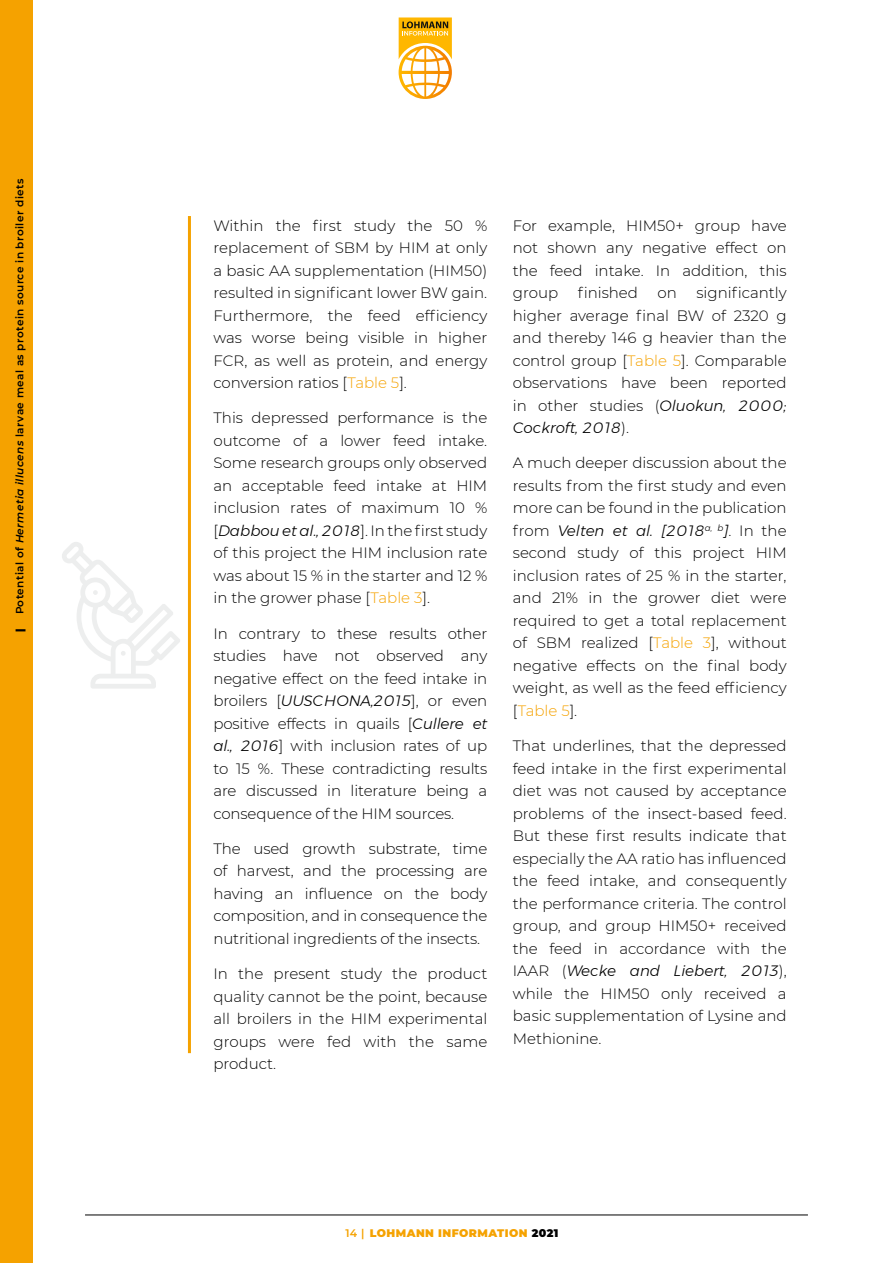
<style>
.page{position:relative;width:893px;height:1263px;background:#fff}
.page>*{position:absolute;margin:0;border:0;box-sizing:border-box;transform-origin:0 0}
.t1{font:300 15px/22.5px "Montserrat";color:#000;text-align:justify}
.t2{font:900 10.95px "Montserrat";letter-spacing:.04em;color:#f5a200}
.t3{font:600 10.5px "Montserrat";letter-spacing:.04em;color:#000}
.t4{font:900 10.5px "Montserrat";color:#000}
.s1{font-style:italic}
.s2{color:#f5a200}
.s3{font-weight:600}
.s4{color:#000}
</style>
<div class="page">
<svg style="left:62px;top:542px;width:118px;height:147px"></svg>
<hr style="left:188px;top:216px;width:3px;height:837px;background:#f5a200">
<div style="left:0;top:0;width:33px;height:1263px;background:#f5a200"></div>
<hr style="left:85px;top:1215px;width:723px;height:1px;background:#000">
<svg style="left:399px;top:17px;width:53px;height:82px"></svg>
<p class="t3" style="left:12px;top:614px;width:437px;rotate:-90deg">Potential of <span class="s1">Hermetia illucens</span> larvae meal as protein source in broiler diets</p>
<p class="t4" style="left:12px;top:631px;width:5px;rotate:-90deg">|</p>
<p class="t1" style="left:213px;top:213px;width:275px">Within the first study the 50 % replacement of SBM by HIM at only a basic AA supplementation (HIM50) resulted in significant lower BW gain.<br>Furthermore, the feed efficiency was worse being visible in higher FCR, as well as protein, and energy conversion ratios [<span class="s2">Table 5</span>].</p>
<p class="t1" style="left:213px;top:406px;width:275px">This depressed performance is the outcome of a lower feed intake.<br>Some research groups only observed an acceptable feed intake at HIM inclusion rates of maximum 10 % [<span class="s1">Dabbou et al., 2018</span>]. In the first study of this project the HIM inclusion rate was about 15 % in the starter and 12 % in the grower phase [<span class="s2">Table 3</span>].</p>
<p class="t1" style="left:213px;top:621px;width:275px">In contrary to these results other studies have not observed any negative effect on the feed intake in broilers [<span class="s1">UUSCHONA,2015</span>], or even positive effects in quails [<span class="s1">Cullere et al., 2016</span>] with inclusion rates of up to 15 %. These contradicting results are discussed in literature being a consequence of the HIM sources.</p>
<p class="t1" style="left:213px;top:837px;width:275px">The used growth substrate, time of harvest, and the processing are having an influence on the body composition, and in consequence the nutritional ingredients of the insects.</p>
<p class="t1" style="left:213px;top:962px;width:275px">In the present study the product quality cannot be the point, because all broilers in the HIM experimental groups were fed with the same product.</p>
<p class="t1" style="left:513px;top:213px;width:275px">For example, HIM50+ group have not shown any negative effect on the feed intake. In addition, this group</p>
<p class="t1" style="left:513px;top:281px;width:275px;text-indent:183px">significantly higher average final BW of 2320 g and thereby 146 g heavier than the control group [<span class="s2">Table 5</span>]. Comparable observations have been reported in other studies (<span class="s1">Oluokun, 2000; Cockroft, 2018</span>).</p>
<p class="t1" style="left:513px;top:451px;width:275px">A much deeper discussion about the results from the first study and even more can be found in the publication from <span class="s1">Velten et al. [2018</span><sup>a,</sup> <sup>b</sup><span class="s1">]</span>. In the second study of this project HIM inclusion rates of 25 % in the starter, and 21% in the grower diet were required to get a total replacement of SBM realized [<span class="s2">Table 3</span>], without negative effects on the final body weight, as well as the feed efficiency [<span class="s2">Table 5</span>].</p>
<p class="t1" style="left:513px;top:734px;width:275px">That underlines, that the depressed feed intake in the first experimental diet was not caused by acceptance problems of the insect-based feed.<br>But these first results indicate that especially the AA ratio has influenced the feed intake, and consequently the performance criteria. The control group, and group HIM50+ received the feed in accordance with the IAAR (<span class="s1">Wecke and Liebert, 2013</span>), while the HIM50 only received a basic supplementation of Lysine and Methionine.</p>
<p class="t1" style="left:578px;top:281px;width:62px">finished</p>
<p class="t1" style="left:657px;top:281px;width:21px">on</p>
<p class="t2" style="left:345px;top:1225px;width:215px"><span class="s3">14 |</span> LOHMANN INFORMATION <span class="s4">2021</span></p>
</div>
